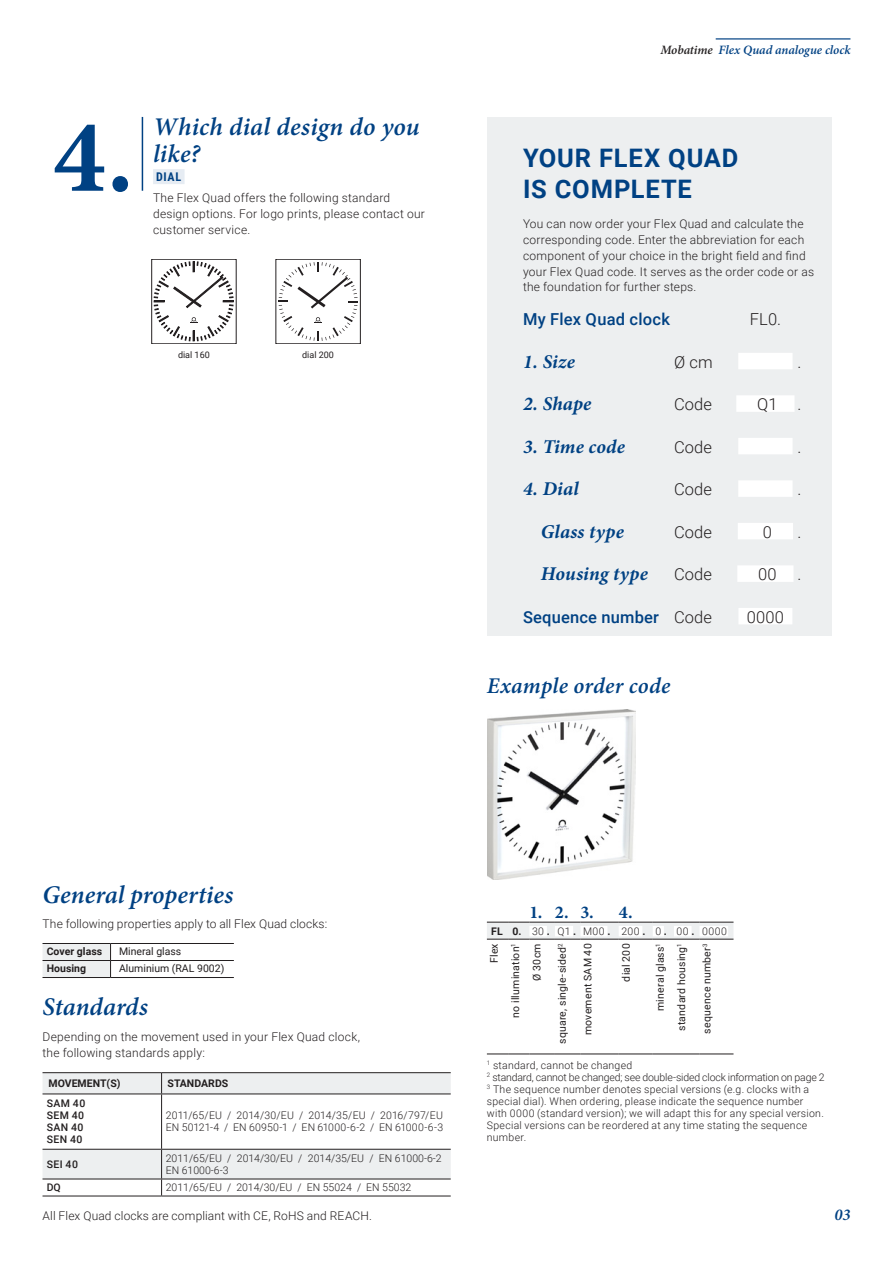
<style>
.page{position:relative;width:893px;height:1263px;background:#fff}
.page>*{position:absolute;margin:0;border:0;box-sizing:border-box;transform-origin:0 0}
.t1{font:700 105px "Minion Pro";color:#004183}
.t2{font:italic 600 25.5px/27px "Minion Pro";letter-spacing:.005em;color:#004183}
.t3{font:700 25.5px/30.6px "Roboto";letter-spacing:.03em;color:#004183}
.t4{font:italic 600 22.5px "Minion Pro";letter-spacing:.01em;color:#004183}
.t5{font:italic 700 19.5px "Minion Pro";letter-spacing:.01em;color:#004183}
.t6{font:700 18px "Minion Pro";color:#004183}
.t7{font:300 16.5px "Roboto";letter-spacing:.01em;color:#231f20}
.t8{font:500 16.5px "Roboto";letter-spacing:.01em;color:#004183}
.t9{font:italic 600 16.5px "Minion Pro";color:#004183}
.t10{font:italic 600 12.75px "Minion Pro";color:#004183}
.t11{font:300 12px/15.8px "Roboto";letter-spacing:.02em;color:#231f20}
.t12{font:700 12px "Roboto Condensed";color:#004183}
.t13{font:300 10.5px/12px "Roboto";letter-spacing:.02em;color:#231f20}
.t14{font:10.5px "Roboto";letter-spacing:.02em;color:#231f20}
.t15{font:300 10.5px/12px "Roboto";color:#231f20}
.t16{font:700 10.5px "Roboto";color:#231f20}
.t17{font:10.5px "Roboto";color:#231f20}
.t18{font:500 10.5px/12px "Roboto";letter-spacing:.04em;color:#231f20}
.t19{font:9px "Roboto";color:#231f20}
.s1{color:#231f20}
.s2{font-weight:300;color:#231f20}
.s3{font-weight:700}
</style>
<div class="page">
<div style="left:152px;top:259px;width:84px;height:85px;border:1px solid #231f20"></div>
<svg style="left:154px;top:262px;width:79px;height:79px"></svg>
<div style="left:276px;top:259px;width:84px;height:85px;border:1px solid #231f20"></div>
<svg style="left:279px;top:262px;width:79px;height:79px"></svg>
<img style="left:487px;top:710px;width:148px;height:170px">
<div style="left:43px;top:944px;width:68px;height:33px;background:#edeff0"></div>
<hr style="left:43px;top:943px;width:68px;height:1px;background:#231f20">
<hr style="left:111px;top:943px;width:123px;height:1px;background:#231f20">
<hr style="left:43px;top:960px;width:68px;height:1px;background:#231f20">
<hr style="left:111px;top:960px;width:123px;height:1px;background:#231f20">
<hr style="left:43px;top:977px;width:68px;height:1px;background:#231f20">
<hr style="left:111px;top:977px;width:123px;height:1px;background:#231f20">
<hr style="left:716px;top:38px;width:134px;height:2px;background:#004183">
<div style="left:153px;top:169px;width:32px;height:15px;background:#e6ecf3"></div>
<hr style="left:142px;top:117px;width:1px;height:74px;background:#004183">
<div style="left:487px;top:117px;width:344px;height:519px;background:#edeff0"></div>
<div style="left:738px;top:353px;width:55px;height:16px;background:#fff"></div>
<div style="left:736px;top:395px;width:58px;height:17px;background:#fff"></div>
<div style="left:738px;top:438px;width:55px;height:16px;background:#fff"></div>
<div style="left:738px;top:480px;width:55px;height:17px;background:#fff"></div>
<div style="left:738px;top:523px;width:55px;height:16px;background:#fff"></div>
<div style="left:737px;top:565px;width:56px;height:17px;background:#fff"></div>
<div style="left:738px;top:608px;width:54px;height:16px;background:#fff"></div>
<svg style="left:487px;top:922px;width:246px;height:18px;background:#d3d4d5"></svg>
<hr style="left:699px;top:939px;width:34px;height:1px;background:#231f20">
<svg style="left:487px;top:1054px;width:93px;height:1px"></svg>
<hr style="left:580px;top:1054px;width:39px;height:1px;background:#231f20">
<hr style="left:619px;top:1054px;width:34px;height:1px;background:#231f20">
<svg style="left:653px;top:1054px;width:46px;height:1px"></svg>
<hr style="left:699px;top:1054px;width:34px;height:1px;background:#231f20">
<div style="left:529px;top:926px;width:18px;height:10px;background:#fff"></div>
<div style="left:555px;top:926px;width:18px;height:10px;background:#fff"></div>
<div style="left:580px;top:926px;width:27px;height:10px;background:#fff"></div>
<div style="left:619px;top:926px;width:23px;height:10px;background:#fff"></div>
<div style="left:653px;top:926px;width:11px;height:10px;background:#fff"></div>
<div style="left:674px;top:926px;width:17px;height:10px;background:#fff"></div>
<div style="left:699px;top:926px;width:29px;height:10px;background:#fff"></div>
<svg style="left:43px;top:1073px;width:408px;height:122px"></svg>
<hr style="left:43px;top:1195px;width:119px;height:1px;background:#231f20">
<hr style="left:162px;top:1195px;width:289px;height:1px;background:#231f20">
<hr style="left:43px;top:1072px;width:119px;height:1px;background:#231f20">
<hr style="left:162px;top:1072px;width:289px;height:1px;background:#231f20">
<p class="t1" style="left:53px;top:83px;width:82px">4.</p>
<p class="t2" style="left:153px;top:114px;width:268px">Which dial design do you like?</p>
<p class="t12" style="left:156px;top:168px;width:26px">DIAL</p>
<p class="t11" style="left:153px;top:189px;width:273px">The Flex Quad offers the following standard design options. For logo prints, please contact our customer service.</p>
<p class="t19" style="left:178px;top:348px;width:33px">dial 160</p>
<p class="t19" style="left:302px;top:348px;width:33px">dial 200</p>
<p class="t10" style="left:660px;top:41px;width:192px"><span class="s1">Mobatime</span> Flex Quad analogue clock</p>
<p class="t3" style="left:523px;top:142px;width:217px">YOUR FLEX QUAD<br>IS COMPLETE</p>
<p class="t11" style="left:523px;top:216px;width:293px">You can now order your Flex Quad and calculate the corresponding code. Enter the abbreviation for each component of your choice in the bright field and find your Flex Quad code. It serves as the order code or as the foundation for further steps.</p>
<p class="t8" style="left:523px;top:308px;width:149px">My Flex Quad clock</p>
<p class="t7" style="left:750px;top:308px;width:33px">FL0.</p>
<p class="t5" style="left:523px;top:348px;width:53px">1. Size</p>
<p class="t7" style="left:674px;top:350px;width:40px">Ø cm</p>
<p class="t7" style="left:797px;top:350px;width:5px">.</p>
<p class="t5" style="left:523px;top:390px;width:70px">2. Shape</p>
<p class="t7" style="left:674px;top:393px;width:40px">Code</p>
<p class="t7" style="left:757px;top:393px;width:46px">Q1 .</p>
<p class="t5" style="left:523px;top:433px;width:104px">3. Time code</p>
<p class="t7" style="left:674px;top:435px;width:40px">Code</p>
<p class="t7" style="left:797px;top:435px;width:5px">.</p>
<p class="t5" style="left:523px;top:475px;width:57px">4. Dial</p>
<p class="t7" style="left:674px;top:478px;width:40px">Code</p>
<p class="t7" style="left:797px;top:478px;width:5px">.</p>
<p class="t5" style="left:541px;top:518px;width:85px">Glass type</p>
<p class="t7" style="left:674px;top:520px;width:40px">Code</p>
<p class="t7" style="left:763px;top:520px;width:11px">0</p>
<p class="t7" style="left:797px;top:520px;width:5px">.</p>
<p class="t5" style="left:541px;top:560px;width:108px">Housing type</p>
<p class="t7" style="left:674px;top:563px;width:40px">Code</p>
<p class="t7" style="left:758px;top:563px;width:20px">00</p>
<p class="t7" style="left:797px;top:563px;width:5px">.</p>
<p class="t8" style="left:523px;top:605px;width:191px">Sequence number <span class="s2">Code</span></p>
<p class="t7" style="left:747px;top:605px;width:39px">0000</p>
<p class="t4" style="left:487px;top:669px;width:185px">Example order code</p>
<p class="t2" style="left:43px;top:881px;width:192px">General properties</p>
<p class="t11" style="left:43px;top:915px;width:286px">The following properties apply to all Flex Quad clocks:</p>
<p class="t16" style="left:47px;top:944px;width:57px">Cover glass</p>
<p class="t17" style="left:119px;top:944px;width:64px">Mineral glass</p>
<p class="t16" style="left:47px;top:961px;width:41px">Housing</p>
<p class="t17" style="left:119px;top:961px;width:107px">Aluminium (RAL 9002)</p>
<p class="t2" style="left:43px;top:993px;width:107px">Standards</p>
<p class="t11" style="left:43px;top:1028px;width:319px">Depending on the movement used in your Flex Quad clock, the following standards apply:</p>
<p class="t16" style="left:49px;top:1076px;width:73px">MOVEMENT(S)</p>
<p class="t16" style="left:168px;top:1076px;width:62px">STANDARDS</p>
<p class="t18" style="left:47px;top:1097px;width:40px">SAM 40<br>SEM 40<br>SAN 40<br>SEN 40</p>
<p class="t13" style="left:166px;top:1109px;width:279px">2011/65/EU / 2014/30/EU / 2014/35/EU / 2016/797/EU<br>EN 50121-4 / EN 60950-1 / EN 61000-6-2 / EN 61000-6-3</p>
<p class="t18" style="left:47px;top:1157px;width:33px">SEI 40</p>
<p class="t15" style="left:166px;top:1151px;width:277px">2011/65/EU / 2014/30/EU / 2014/35/EU / EN 61000-6-2<br>EN 61000-6-3</p>
<p class="t18" style="left:47px;top:1181px;width:16px">DQ</p>
<p class="t15" style="left:166px;top:1181px;width:247px">2011/65/EU / 2014/30/EU / EN 55024 / EN 55032</p>
<p class="t11" style="left:43px;top:1208px;width:331px">All Flex Quad clocks are compliant with CE, RoHS and REACH.</p>
<p class="t6" style="left:529px;top:899px;width:15px">1.</p>
<p class="t6" style="left:555px;top:899px;width:15px">2.</p>
<p class="t6" style="left:580px;top:899px;width:15px">3.</p>
<p class="t6" style="left:619px;top:899px;width:15px">4.</p>
<p class="t16" style="left:491px;top:924px;width:13px">FL</p>
<p class="t16" style="left:512px;top:924px;width:11px">0.</p>
<p class="t13" style="left:532px;top:925px;width:19px">30 <span class="s3">.</span></p>
<p class="t13" style="left:557px;top:925px;width:20px">Q1 <span class="s3">.</span></p>
<p class="t13" style="left:583px;top:925px;width:29px">M00 <span class="s3">.</span></p>
<p class="t13" style="left:621px;top:925px;width:26px">200 <span class="s3">.</span></p>
<p class="t13" style="left:655px;top:925px;width:13px">0 <span class="s3">.</span></p>
<p class="t13" style="left:677px;top:925px;width:19px">00 <span class="s3">.</span></p>
<p class="t13" style="left:702px;top:925px;width:26px">0000</p>
<p class="t14" style="left:487px;top:963px;width:21px;rotate:-90deg">Flex</p>
<p class="t14" style="left:508px;top:1018px;width:76px;rotate:-90deg">no illumination<sup>1</sup></p>
<p class="t14" style="left:529px;top:980px;width:39px;rotate:-90deg">Ø 30cm</p>
<p class="t14" style="left:555px;top:1044px;width:102px;rotate:-90deg">square, single-sided<sup>2</sup></p>
<p class="t14" style="left:580px;top:1035px;width:93px;rotate:-90deg">movement SAM 40</p>
<p class="t14" style="left:619px;top:981px;width:40px;rotate:-90deg">dial 200</p>
<p class="t14" style="left:653px;top:1011px;width:69px;rotate:-90deg">mineral glass<sup>1</sup></p>
<p class="t14" style="left:674px;top:1031px;width:89px;rotate:-90deg">standard housing<sup>1</sup></p>
<p class="t14" style="left:699px;top:1034px;width:92px;rotate:-90deg">sequence number<sup>3</sup></p>
<p class="t13" style="left:487px;top:1058px;width:339px"><sup>1</sup> standard, cannot be changed<br><sup>2</sup> standard, cannot be changed; see double-sided clock information on page 2<br><sup>3</sup> The sequence number denotes special versions (e.g. clocks with a special dial). When ordering, please indicate the sequence number with 0000 (standard version); we will adapt this for any special version.<br>Special versions can be reordered at any time stating the sequence number.</p>
<p class="t9" style="left:834px;top:1203px;width:18px">03</p>
</div>
